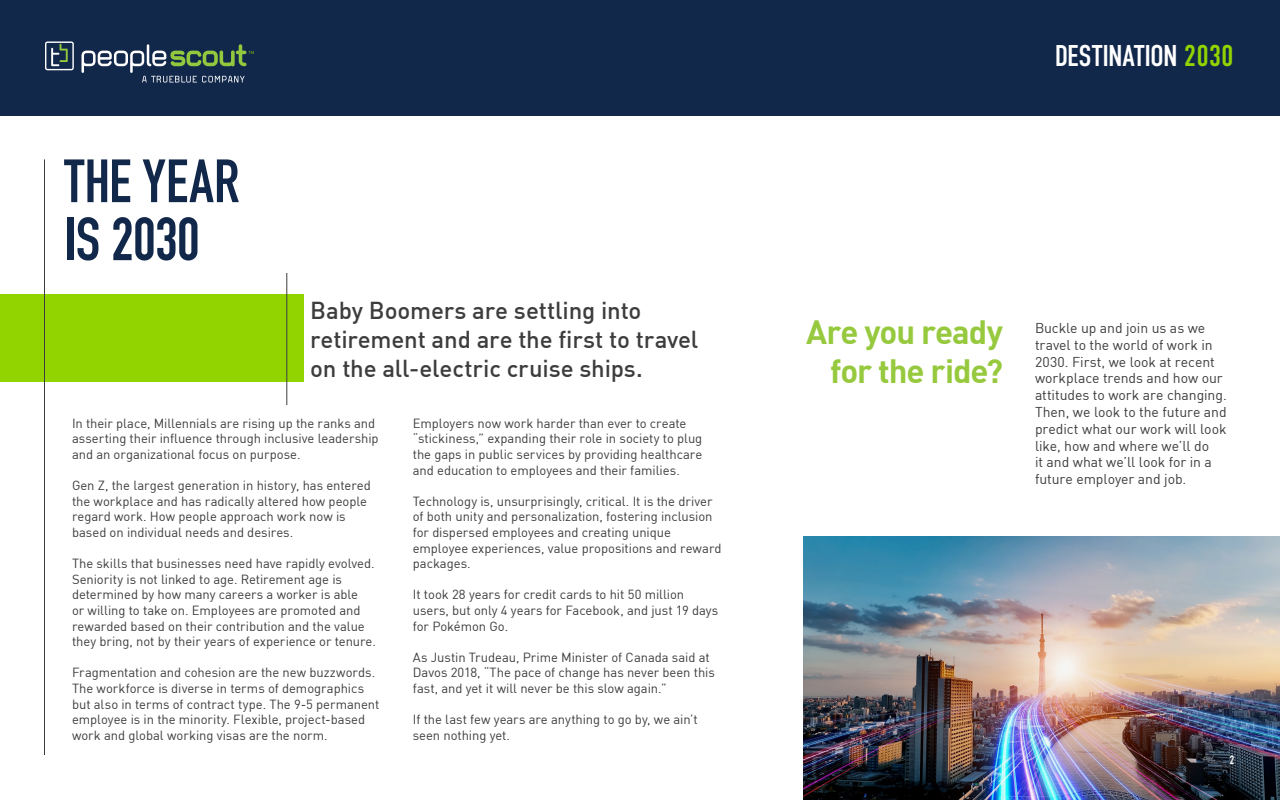
<style>
.page{position:relative;width:1280px;height:800px;background:#fff}
.page>*{position:absolute;margin:0;border:0;box-sizing:border-box;transform-origin:0 0}
.t1{font:700 60px/58px "DIN Condensed";letter-spacing:-.005em;color:#12284b}
.t2{font:33px/39.6px "DIN Bold";letter-spacing:-.03em;color:#96c93d;text-align:right}
.t3{font:30px "DIN Condensed";letter-spacing:-.015em;color:#fff}
.t4{font:500 24px/29.3px "DIN";letter-spacing:-.005em;color:#3d3d3d}
.t5{font:14px/16.8px "DIN";letter-spacing:-.005em;color:#3d3d3d}
.t6{font:13px/15.6px "DIN";letter-spacing:-.005em;color:#3d3d3d}
.t7{font:700 12px "DIN Condensed";color:#fff}
.s1{color:#91d400}
</style>
<div class="page">
<div style="left:0;top:294px;width:303px;height:88px;background:#91d400"></div>
<hr style="left:44px;top:159px;width:1px;height:596px;background:#3d3d3d">
<hr style="left:286px;top:273px;width:1px;height:132px;background:#3d3d3d">
<div style="left:0;top:0;width:1280px;height:115px;background:#12284b"></div>
<svg style="left:45px;top:41px;width:29px;height:29px"></svg>
<svg style="left:82px;top:44px;width:172px;height:39px"></svg>
<img style="left:803px;top:537px;width:477px;height:263px">
<h1 class="t1" style="left:64px;top:153px;width:177px">THE YEAR<br>IS 2030</h1>
<h3 class="t4" style="left:310px;top:295px;width:390px">Baby Boomers are settling into retirement and are the first to travel on the all-electric cruise ships.</h3>
<p class="t6" style="left:72px;top:415px;width:308px">In their place, Millennials are rising up the ranks and asserting their influence through inclusive leadership and an organizational focus on purpose.</p>
<p class="t6" style="left:72px;top:477px;width:300px">Gen Z, the largest generation in history, has entered the workplace and has radically altered how people regard work. How people approach work now is based on individual needs and desires.</p>
<p class="t6" style="left:72px;top:555px;width:305px">The skills that businesses need have rapidly evolved.<br>Seniority is not linked to age. Retirement age is determined by how many careers a worker is able<br>or willing to take on. Employees are promoted and rewarded based on their contribution and the value they bring, not by their years of experience or tenure.</p>
<p class="t6" style="left:72px;top:665px;width:309px">Fragmentation and cohesion are the new buzzwords.<br>The workforce is diverse in terms of demographics but also in terms of contract type. The 9-5 permanent employee is in the minority. Flexible, project-based work and global working visas are the norm.</p>
<p class="t6" style="left:413px;top:415px;width:291px">Employers now work harder than ever to create “stickiness,” expanding their role in society to plug the gaps in public services by providing healthcare and education to employees and their families.</p>
<p class="t6" style="left:413px;top:493px;width:310px">Technology is, unsurprisingly, critical. It is the driver of both unity and personalization, fostering inclusion for dispersed employees and creating unique employee experiences, value propositions and reward packages.</p>
<p class="t6" style="left:413px;top:587px;width:307px">It took 28 years for credit cards to hit 50 million users, but only 4 years for Facebook, and just 19 days for Pokémon Go.</p>
<p class="t6" style="left:413px;top:649px;width:304px">As Justin Trudeau, Prime Minister of Canada said at<br>Davos 2018, “The pace of change has never been this fast, and yet it will never be this slow again.”</p>
<p class="t6" style="left:413px;top:711px;width:286px">If the last few years are anything to go by, we ain’t seen nothing yet.</p>
<h3 class="t3" style="left:1055px;top:39px;width:180px">DESTINATION <span class="s1">2030</span></h3>
<h2 class="t2" style="left:806px;top:310px;width:199px">Are you ready for the ride?</h2>
<p class="t5" style="left:1035px;top:319px;width:193px">Buckle up and join us as we travel to the world of work in<br>2030. First, we look at recent workplace trends and how our attitudes to work are changing.<br>Then, we look to the future and predict what our work will look like, how and where we’ll do<br>it and what we’ll look for in a future employer and job.</p>
<p class="t7" style="left:1230px;top:752px;width:6px">2</p>
</div>
